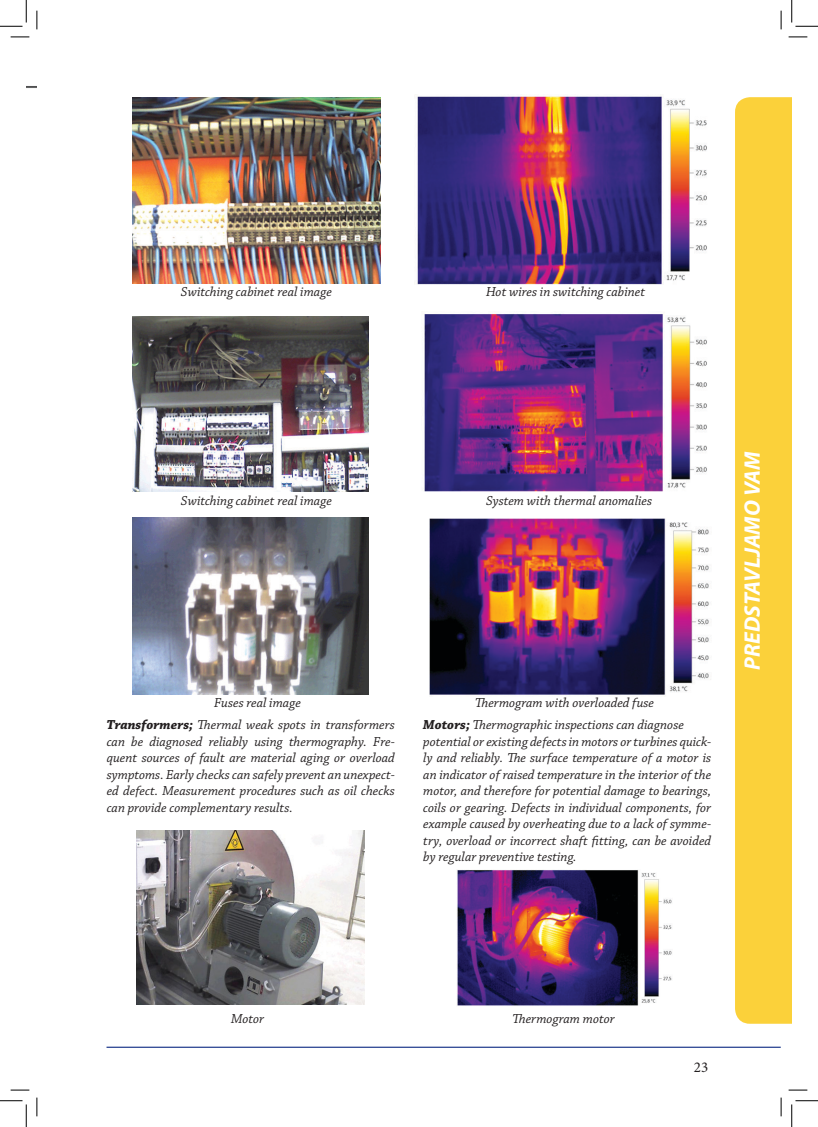
<style>
.page{position:relative;width:818px;height:1127px;background:#fff}
.page>*{position:absolute;margin:0;border:0;box-sizing:border-box;transform-origin:0 0}
.t1{font:italic 700 22.5px "Myriad Pro";color:#fff}
.t2{font:15px "Minion Pro";color:#231f20}
.t3{font:italic 13.75px/16.5px "Chaparral Pro";color:#231f20;text-align:justify}
.s1{font-weight:700}
</style>
<div class="page">
<hr style="left:107px;top:1046px;width:674px;height:1px;background:#25408f">
<img style="left:26px;top:86px;width:11px;height:2px">
<img style="left:132px;top:97px;width:249px;height:186px">
<img style="left:417px;top:96px;width:290px;height:189px">
<img style="left:133px;top:316px;width:236px;height:175px">
<img style="left:424px;top:314px;width:283px;height:178px">
<img style="left:133px;top:518px;width:236px;height:176px">
<img style="left:429px;top:518px;width:280px;height:178px">
<img style="left:137px;top:830px;width:228px;height:173px">
<img style="left:457px;top:870px;width:215px;height:136px">
<div style="left:735px;top:97px;width:57px;height:926px;background:#fbd13a"></div>
<svg style="left:11px;top:36px;width:18px;height:2px"></svg>
<svg style="left:788px;top:36px;width:19px;height:2px"></svg>
<svg style="left:11px;top:1089px;width:18px;height:1px"></svg>
<svg style="left:788px;top:1089px;width:19px;height:1px"></svg>
<svg style="left:36px;top:11px;width:2px;height:18px"></svg>
<svg style="left:36px;top:1097px;width:2px;height:18px"></svg>
<svg style="left:780px;top:11px;width:2px;height:18px"></svg>
<svg style="left:780px;top:1097px;width:2px;height:18px"></svg>
<svg style="left:0;top:0;width:27px;height:27px"></svg>
<svg style="left:0;top:1100px;width:27px;height:26px"></svg>
<svg style="left:791px;top:0;width:27px;height:27px"></svg>
<svg style="left:791px;top:1100px;width:27px;height:26px"></svg>
<p class="t3" style="left:181px;top:284px;width:152px">Switching cabinet real image</p>
<p class="t3" style="left:486px;top:284px;width:161px">Hot wires in switching cabinet</p>
<p class="t3" style="left:181px;top:493px;width:152px">Switching cabinet real image</p>
<p class="t3" style="left:486px;top:493px;width:168px">System with thermal anomalies</p>
<p class="t3" style="left:214px;top:694px;width:88px">Fuses real image</p>
<p class="t3" style="left:475px;top:694px;width:180px">Thermogram with overloaded fuse</p>
<p class="t3" style="left:107px;top:716px;width:290px"><span class="s1">Transformers;</span> Thermal weak spots in transformers can be diagnosed reliably using thermography. Fre&shy;quent sources of fault are material aging or overload symptoms. Early checks can safely prevent an unexpect&shy;ed defect. Measurement procedures such as oil checks can provide complementary results.</p>
<p class="t3" style="left:423px;top:716px;width:289px;text-align:left"><span class="s1">Motors;</span> Thermographic inspections can diagnose potential or existing defects in motors or turbines quick&shy;ly and reliably. The surface temperature of a motor is an indicator of raised temperature in the interior of the motor, and therefore for potential damage to bearings, coils or gearing. Defects in individual components, for example caused by overheating due to a lack of symme&shy;try, overload or incorrect shaft fitting, can be avoided by regular preventive testing.</p>
<h1 class="t1" style="left:738px;top:669px;width:220px;rotate:-90deg">PREDSTAVLJAMO VAM</h1>
<p class="t3" style="left:231px;top:1010px;width:35px">Motor</p>
<p class="t3" style="left:512px;top:1010px;width:104px">Thermogram motor</p>
<p class="t2" style="left:694px;top:1057px;width:16px">23</p>
</div>
